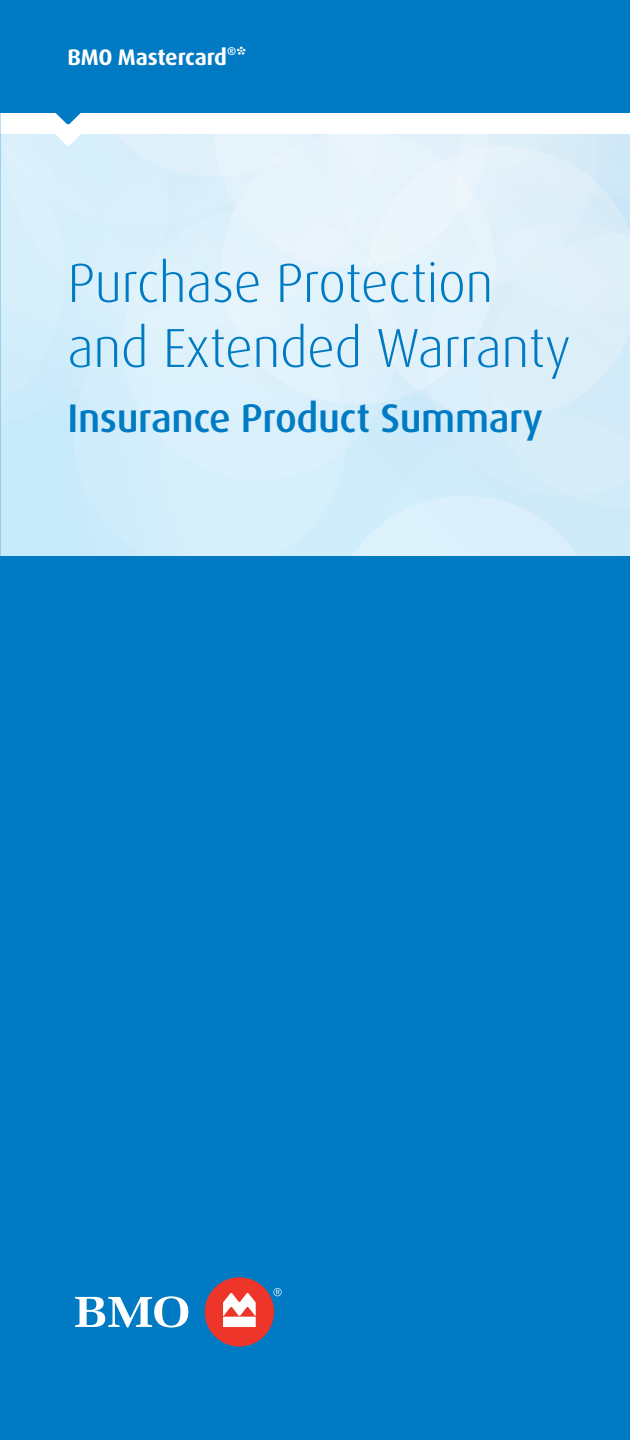
<style>
.page{position:relative;width:630px;height:1440px;background:#fff}
.page>*{position:absolute;margin:0;border:0;box-sizing:border-box;transform-origin:0 0}
.t1{font:300 55px/65px "Dax Pro";letter-spacing:-.01em;color:#007bc3}
.t2{font:500 40px "Dax Pro";letter-spacing:-.01em;color:#007bc3}
.t3{font:700 22.5px "Dax Pro";letter-spacing:-.01em;color:#fff}
.t4{font:700 11.25px "Dax Pro";color:#fff}
</style>
<div class="page">
<div style="left:0;top:442px;width:62px;height:115px;background:#c7eafb"></div>
<svg style="left:73px;top:442px;width:274px;height:115px;background:#d0ecfa"></svg>
<div style="left:123px;top:207px;width:273px;height:274px;background:#daf0fb;border-radius:50%"></div>
<svg style="left:328px;top:496px;width:43px;height:61px;background:#cdebfa"></svg>
<div style="left:371px;top:442px;width:259px;height:115px;background:#d4ecfa"></div>
<div style="left:0;top:0;width:630px;height:112px;background:#007bc3"></div>
<svg style="left:0;top:112px;width:630px;height:330px"></svg>
<div style="left:0;top:557px;width:630px;height:883px;background:#007bc3"></div>
<div style="left:205px;top:1277px;width:69px;height:70px;background:#ee3529;border-radius:50%"></div>
<svg style="left:75px;top:1296px;width:113px;height:32px"></svg>
<svg style="left:223px;top:1293px;width:33px;height:34px"></svg>
<svg style="left:273px;top:1288px;width:9px;height:8px"></svg>
<p class="t3" style="left:68px;top:43px;width:181px">BMO Mastercard *</p>
<p class="t4" style="left:227px;top:44px;width:11px">®</p>
<h1 class="t1" style="left:68px;top:251px;width:505px">Purchase Protection and Extended Warranty</h1>
<p class="t2" style="left:68px;top:392px;width:477px">Insurance Product Summary</p>
</div>
